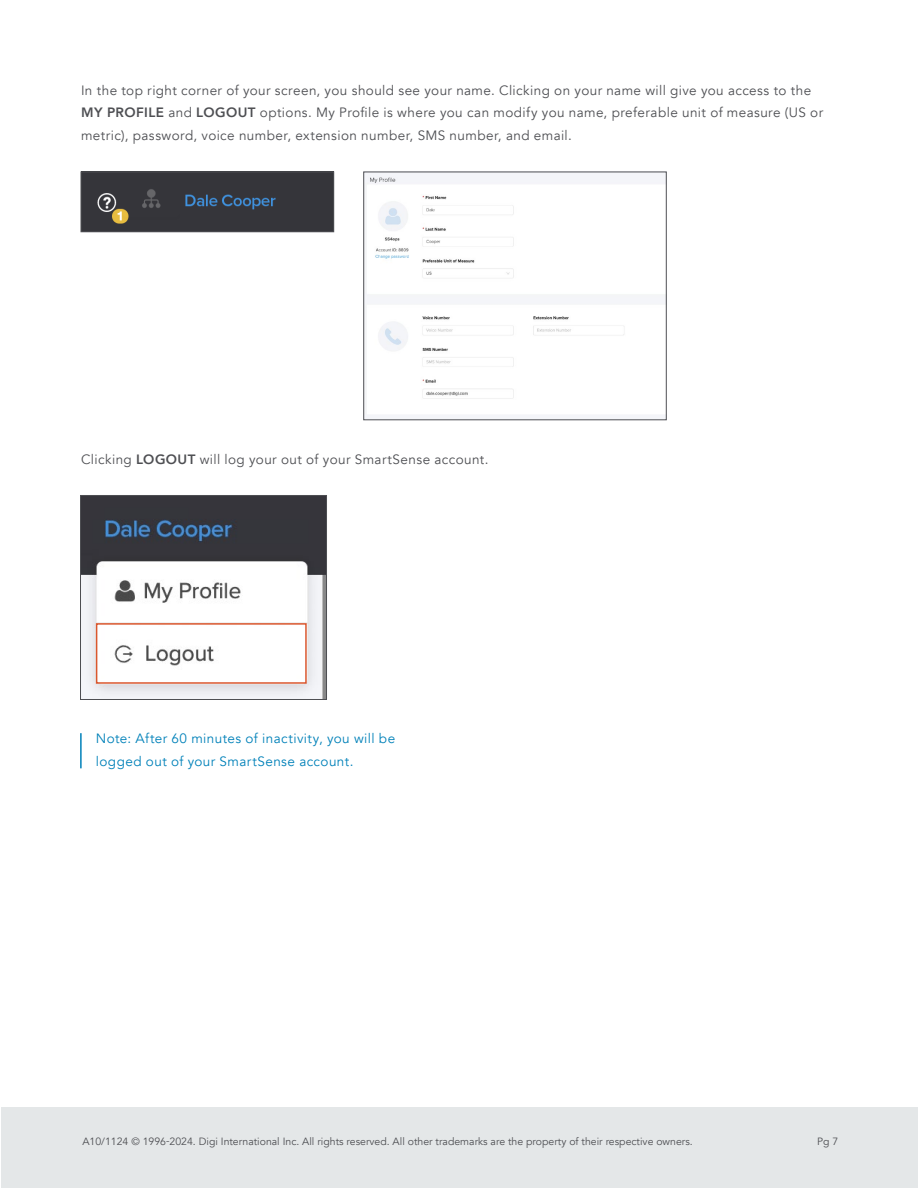
<style>
.page{position:relative;width:918px;height:1188px;background:#fff}
.page>*{position:absolute;margin:0;border:0;box-sizing:border-box;transform-origin:0 0}
.t1{font:13.5px/22.5px "Avenir";letter-spacing:.03em;color:#4e4f53}
.t2{font:13.5px/22.5px "Avenir";letter-spacing:.03em;color:#0081b9}
.t3{font:10.5px "Avenir";color:#4e4f53}
.s1{font-weight:800}
</style>
<div class="page">
<div style="left:1px;top:1107px;width:917px;height:81px;background:#e4e7e8"></div>
<hr style="left:80px;top:733px;width:2px;height:35px;background:#0081b9">
<img style="left:365px;top:174px;width:300px;height:244px">
<div style="left:363px;top:172px;width:304px;height:248px;border:1px solid #4e4f53"></div>
<img style="left:83px;top:174px;width:249px;height:56px">
<div style="left:81px;top:172px;width:253px;height:60px;border:1px solid #4e4f53"></div>
<img style="left:82px;top:497px;width:243px;height:201px">
<div style="left:80px;top:495px;width:247px;height:205px;border:1px solid #4e4f53"></div>
<div style="left:96px;top:623px;width:211px;height:61px;border:2px solid #da572e"></div>
<p class="t1" style="left:81px;top:79px;width:744px">In the top right corner of your screen, you should see your name. Clicking on your name will give you access to the<br><span class="s1">MY PROFILE</span> and <span class="s1">LOGOUT</span> options. My Profile is where you can modify you name, preferable unit of measure (US or metric), password, voice number, extension number, SMS number, and email.</p>
<p class="t1" style="left:81px;top:448px;width:409px">Clicking <span class="s1">LOGOUT</span> will log your out of your SmartSense account.</p>
<p class="t2" style="left:96px;top:728px;width:301px">Note: After 60 minutes of inactivity, you will be logged out of your SmartSense account.</p>
<p class="t3" style="left:82px;top:1135px;width:612px">A10/1124 © 1996-2024. Digi International Inc. All rights reserved. All other trademarks are the property of their respective owners.</p>
<p class="t3" style="left:817px;top:1135px;width:23px">Pg 7</p>
</div>
